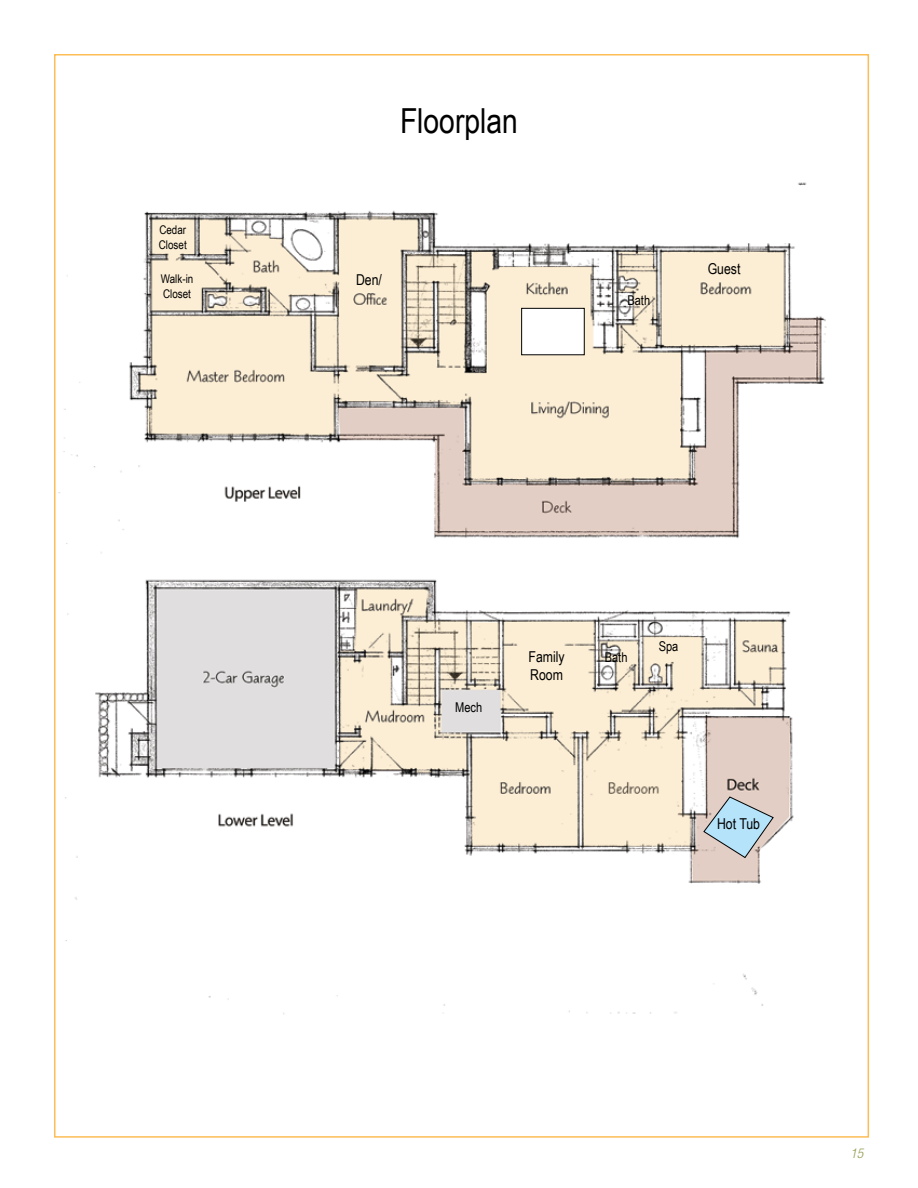
<style>
.page{position:relative;width:918px;height:1188px;background:#fff}
.page>*{position:absolute;margin:0;border:0;box-sizing:border-box;transform-origin:0 0}
.t1{font:34.5px "Arial Narrow";color:#000}
.t2{font:15px/18px "Arial Narrow";color:#000}
.t3{font:13.5px "Arial Narrow";color:#000}
.t4{font:italic 300 condensed 13.5px "Helvetica Neue";color:#949b50}
.t5{font:12px/14.4px "Arial Narrow";color:#000}
</style>
<div class="page">
<img style="left:58px;top:182px;width:769px;height:833px">
<div style="left:522px;top:308px;width:62px;height:47px;background:#fff"></div>
<div style="left:521px;top:308px;width:64px;height:47px;border:1px solid #000"></div>
<svg style="left:703px;top:796px;width:71px;height:63px"></svg>
<p class="t5" style="left:159px;top:223px;width:29px">Cedar<br>Closet</p>
<p class="t5" style="left:161px;top:271px;width:34px">Walk-in<br>Closet</p>
<h1 class="t1" style="left:400px;top:96px;width:119px">Floorplan</h1>
<p class="t2" style="left:356px;top:271px;width:27px">Den/</p>
<p class="t3" style="left:627px;top:290px;width:24px">Bath</p>
<p class="t2" style="left:708px;top:260px;width:34px">Guest</p>
<p class="t3" style="left:455px;top:697px;width:29px">Mech</p>
<p class="t2" style="left:529px;top:647px;width:38px">Family<br>Room</p>
<p class="t3" style="left:605px;top:648px;width:24px">Bath</p>
<p class="t3" style="left:659px;top:637px;width:21px">Spa</p>
<p class="t2" style="left:717px;top:815px;width:45px">Hot Tub</p>
<p class="t4" style="left:851px;top:1146px;width:14px">15</p>
</div>
